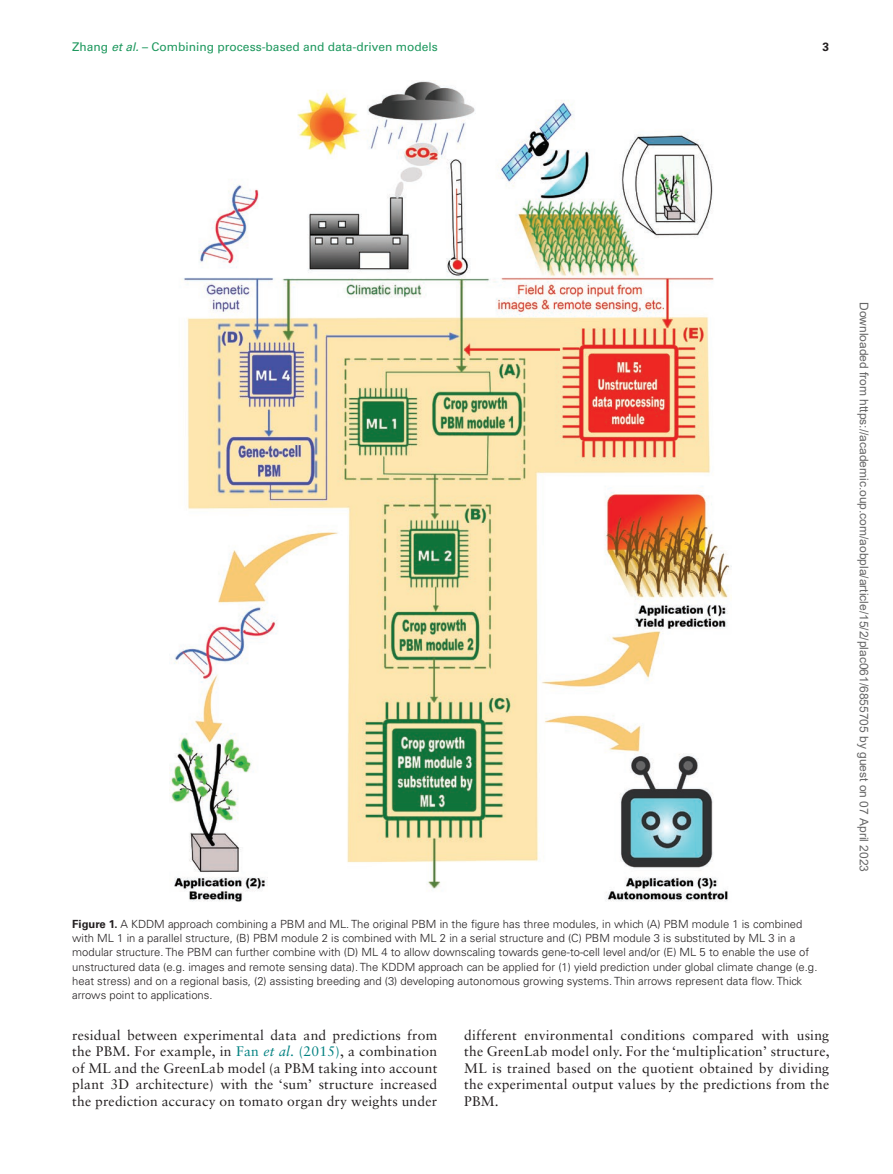
<style>
.page{position:relative;width:893px;height:1174px;background:#fff}
.page>*{position:absolute;margin:0;border:0;box-sizing:border-box;transform-origin:0 0}
.t1{font:13.8px/16.5px "Sabon LT Std";letter-spacing:.015em;color:#231f20;text-align:justify}
.t2{font:12px "Arial";color:#666}
.t3{font:12px "Univers LT Std";color:#1e985e}
.t4{font:700 12px "Univers LT Std";color:#231f20}
.t5{font:300 11.25px/14.2px "Univers LT Std";color:#231f20}
.s1{font-style:italic}
.s2{font-weight:700}
.s3{color:#008181}
.s4{font-style:italic;color:#008181}
</style>
<div class="page">
<img style="left:170px;top:81px;width:561px;height:821px">
<p class="t3" style="left:72px;top:40px;width:367px">Zhang <span class="s1">et al.</span> – Combining process-based and data-driven models</p>
<p class="t4" style="left:822px;top:40px;width:8px">3</p>
<p class="t5" style="left:72px;top:916px;width:747px"><span class="s2">Figure 1.</span> A KDDM approach combining a PBM and ML. The original PBM in the figure has three modules, in which (A) PBM module 1 is combined with ML 1 in a parallel structure, (B) PBM module 2 is combined with ML 2 in a serial structure and (C) PBM module 3 is substituted by ML 3 in a modular structure. The PBM can further combine with (D) ML 4 to allow downscaling towards gene-to-cell level and/or (E) ML 5 to enable the use of unstructured data (e.g. images and remote sensing data). The KDDM approach can be applied for (1) yield prediction under global climate change (e.g. heat stress) and on a regional basis, (2) assisting breeding and (3) developing autonomous growing systems. Thin arrows represent data flow. Thick arrows point to applications.</p>
<p class="t1" style="left:72px;top:1026px;width:366px">residual between experimental data and predictions from the PBM. For example, in <span class="s3">Fan</span> <span class="s4">et al.</span> <span class="s3">(2015)</span>, a combination of ML and the GreenLab model (a PBM taking into account plant 3D architecture) with the ‘sum’ structure increased the prediction accuracy on tomato organ dry weights under</p>
<p class="t1" style="left:464px;top:1026px;width:367px">different environmental conditions compared with using the GreenLab model only. For the ‘multiplication’ structure, ML is trained based on the quotient obtained by dividing the experimental output values by the predictions from the PBM.</p>
<p class="t2" style="left:868px;top:302px;width:571px;rotate:90deg">Downloaded from https://academic.oup.com/aobpla/article/15/2/plac061/6855705 by guest on 07 April 2023</p>
</div>
